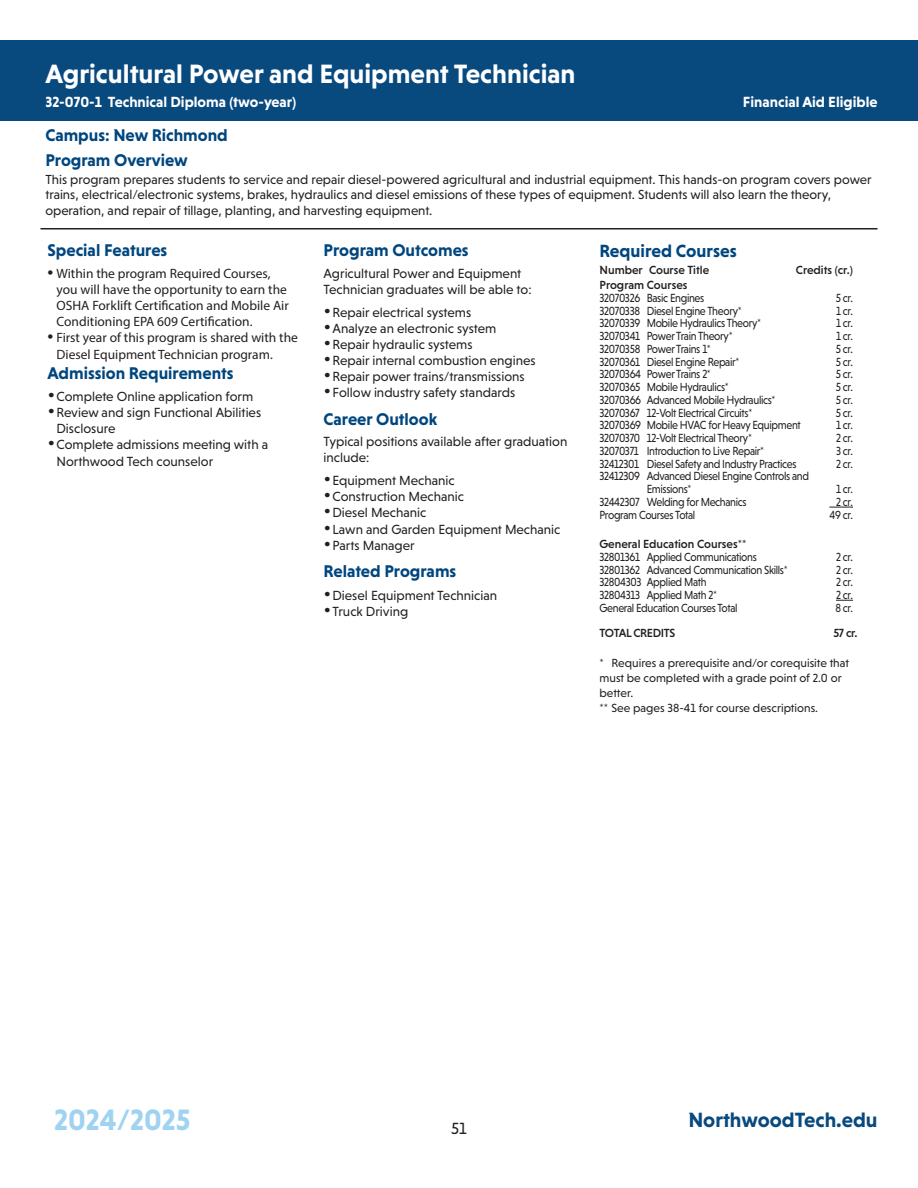
<style>
.page{position:relative;width:918px;height:1188px;background:#fff}
.page>*{position:absolute;margin:0;border:0;box-sizing:border-box;transform-origin:0 0}
.t1{font:700 30px "Niveau Grotesk";color:#a0d2f2}
.B2_-_Pro_Cert_header{font:700 27px "Niveau Grotesk";color:#fff}
.t2{font:700 21px "Niveau Grotesk";color:#08497e}
.C3_-_Curriculum_header{font:700 18px "Niveau Grotesk";color:#00467e}
.B3_-_Pro_Cert_subheader{font:700 17.25px "Niveau Grotesk";color:#00467e}
.B6_-_Pro_Cert_locations{font:700 17.25px "Niveau Grotesk";color:#00467e}
.B1_-_Pro_Cert_text{font:700 17.25px "Niveau Grotesk";color:#00467e}
.t3{font:16.5px "Niveau Grotesk";color:#231f20}
.Pro_Cert_designation_Fin_Aid_Eligible{font:700 15px "Niveau Grotesk";color:#fff}
.B1_-_Pro_Cert_text-2{font:13.5px/16.2px "Niveau Grotesk";color:#231f20}
.t4{font:13.5px/16.2px "Myriad Pro";color:#231f20}
.B1_-_Pro_Cert_text-3{font:13.35px/15.5px "Niveau Grotesk";color:#231f20}
.Curriculum_text_2021{font:12px "Niveau Grotesk";letter-spacing:-.03em;color:#231f20;scale:.9 1}
.Curriculum_text_2021-2{font:12px/15px "Niveau Grotesk";color:#231f20}
.C2_-_Curriculum_text_bold{font:500 12px "Niveau Grotesk";color:#231f20}
.C1_-_Curriculum_text{font:500 12px "Niveau Grotesk";color:#231f20}
.C1_-_Curriculum_text-2{font:500 12px "Niveau Grotesk";letter-spacing:-.03em;color:#231f20}
.s1{font-size:21px}
</style>
<div class="page">
<div style="left:0;top:40px;width:918px;height:82px;background:#08497e"></div>
<svg style="left:829px;top:507px;width:24px;height:1px"></svg>
<svg style="left:836px;top:600px;width:17px;height:1px"></svg>
<hr style="left:40px;top:228px;width:838px;height:2px;background:#231f20">
<p class="B2_-_Pro_Cert_header" style="left:45px;top:58px;width:532px">Agricultural Power and Equipment Technician</p>
<p class="Pro_Cert_designation_Fin_Aid_Eligible" style="left:45px;top:94px;width:252px">32-070-1 Technical Diploma (two-year)</p>
<p class="Pro_Cert_designation_Fin_Aid_Eligible" style="left:743px;top:94px;width:136px">Financial Aid Eligible</p>
<p class="B6_-_Pro_Cert_locations" style="left:45px;top:125px;width:184px">Campus: New Richmond</p>
<p class="B3_-_Pro_Cert_subheader" style="left:45px;top:150px;width:144px">Program Overview</p>
<p class="B1_-_Pro_Cert_text-3" style="left:45px;top:171px;width:828px">This program prepares students to service and repair diesel-powered agricultural and industrial equipment. This hands-on program covers power trains, electrical/electronic systems, brakes, hydraulics and diesel emissions of these types of equipment. Students will also learn the theory, operation, and repair of tillage, planting, and harvesting equipment.</p>
<p class="B3_-_Pro_Cert_subheader" style="left:48px;top:240px;width:121px">Special Features</p>
<p class="t4" style="left:57px;top:265px;width:234px;text-indent:-9px"><span class="s1">•</span> Within the program Required Courses, you will have the opportunity to earn the OSHA Forklift Certification and Mobile Air Conditioning EPA 609 Certification.</p>
<p class="t4" style="left:57px;top:329px;width:243px;text-indent:-9px"><span class="s1">•</span> First year of this program is shared with the<br>Diesel Equipment Technician program.</p>
<p class="B3_-_Pro_Cert_subheader" style="left:48px;top:363px;width:188px">Admission Requirements</p>
<p class="B1_-_Pro_Cert_text-2" style="left:48px;top:388px;width:207px"><span class="s1">•</span>Complete Online application form</p>
<p class="B1_-_Pro_Cert_text-2" style="left:57px;top:404px;width:206px;text-indent:-9px"><span class="s1">•</span>Review and sign Functional Abilities<br>Disclosure</p>
<p class="B1_-_Pro_Cert_text-2" style="left:57px;top:437px;width:213px;text-indent:-9px"><span class="s1">•</span>Complete admissions meeting with a<br>Northwood Tech counselor</p>
<p class="C3_-_Curriculum_header" style="left:600px;top:240px;width:139px">Required Courses</p>
<p class="C1_-_Curriculum_text" style="left:600px;top:263px;width:111px">Number Course Title</p>
<p class="C1_-_Curriculum_text" style="left:796px;top:263px;width:59px">Credits (cr.)</p>
<p class="C2_-_Curriculum_text_bold" style="left:600px;top:278px;width:89px">Program Courses</p>
<p class="Curriculum_text_2021" style="left:600px;top:291px;width:118px">32070326 Basic Engines</p>
<p class="Curriculum_text_2021" style="left:836px;top:291px;width:21px">5 cr.</p>
<p class="Curriculum_text_2021" style="left:600px;top:304px;width:160px">32070338 Diesel Engine Theory*</p>
<p class="Curriculum_text_2021" style="left:836px;top:304px;width:20px">1 cr.</p>
<p class="Curriculum_text_2021" style="left:600px;top:317px;width:181px">32070339 Mobile Hydraulics Theory*</p>
<p class="Curriculum_text_2021" style="left:836px;top:317px;width:20px">1 cr.</p>
<p class="Curriculum_text_2021" style="left:600px;top:329px;width:149px">32070341 Power Train Theory*</p>
<p class="Curriculum_text_2021" style="left:836px;top:329px;width:20px">1 cr.</p>
<p class="Curriculum_text_2021" style="left:600px;top:342px;width:125px">32070358 Power Trains 1*</p>
<p class="Curriculum_text_2021" style="left:836px;top:342px;width:21px">5 cr.</p>
<p class="Curriculum_text_2021" style="left:600px;top:355px;width:157px">32070361 Diesel Engine Repair*</p>
<p class="Curriculum_text_2021" style="left:836px;top:355px;width:21px">5 cr.</p>
<p class="Curriculum_text_2021" style="left:600px;top:368px;width:125px">32070364 Power Trains 2*</p>
<p class="Curriculum_text_2021" style="left:836px;top:368px;width:21px">5 cr.</p>
<p class="Curriculum_text_2021" style="left:600px;top:380px;width:145px">32070365 Mobile Hydraulics*</p>
<p class="Curriculum_text_2021" style="left:836px;top:380px;width:21px">5 cr.</p>
<p class="Curriculum_text_2021" style="left:600px;top:393px;width:197px">32070366 Advanced Mobile Hydraulics*</p>
<p class="Curriculum_text_2021" style="left:836px;top:393px;width:21px">5 cr.</p>
<p class="Curriculum_text_2021" style="left:600px;top:406px;width:171px">32070367 12-Volt Electrical Circuits*</p>
<p class="Curriculum_text_2021" style="left:836px;top:406px;width:21px">5 cr.</p>
<p class="Curriculum_text_2021" style="left:600px;top:419px;width:225px">32070369 Mobile HVAC for Heavy Equipment</p>
<p class="Curriculum_text_2021" style="left:836px;top:419px;width:20px">1 cr.</p>
<p class="Curriculum_text_2021" style="left:600px;top:431px;width:171px">32070370 12-Volt Electrical Theory*</p>
<p class="Curriculum_text_2021" style="left:836px;top:431px;width:20px">2 cr.</p>
<p class="Curriculum_text_2021" style="left:600px;top:444px;width:184px">32070371 Introduction to Live Repair*</p>
<p class="Curriculum_text_2021" style="left:836px;top:444px;width:20px">3 cr.</p>
<p class="Curriculum_text_2021" style="left:600px;top:457px;width:220px">32412301 Diesel Safety and Industry Practices</p>
<p class="Curriculum_text_2021" style="left:836px;top:457px;width:20px">2 cr.</p>
<p class="Curriculum_text_2021" style="left:600px;top:470px;width:234px">32412309 Advanced Diesel Engine Controls and</p>
<p class="Curriculum_text_2021" style="left:647px;top:482px;width:51px">Emissions*</p>
<p class="Curriculum_text_2021" style="left:836px;top:482px;width:20px">1 cr.</p>
<p class="Curriculum_text_2021" style="left:600px;top:495px;width:165px">32442307 Welding for Mechanics</p>
<p class="Curriculum_text_2021" style="left:836px;top:495px;width:20px">2 cr.</p>
<p class="Curriculum_text_2021" style="left:600px;top:508px;width:108px">Program Courses Total</p>
<p class="Curriculum_text_2021" style="left:830px;top:508px;width:28px">49 cr.</p>
<p class="C2_-_Curriculum_text_bold" style="left:600px;top:537px;width:148px">General Education Courses**</p>
<p class="Curriculum_text_2021" style="left:600px;top:550px;width:176px">32801361 Applied Communications</p>
<p class="Curriculum_text_2021" style="left:836px;top:550px;width:20px">2 cr.</p>
<p class="Curriculum_text_2021" style="left:600px;top:563px;width:211px">32801362 Advanced Communication Skills*</p>
<p class="Curriculum_text_2021" style="left:836px;top:563px;width:20px">2 cr.</p>
<p class="Curriculum_text_2021" style="left:600px;top:575px;width:121px">32804303 Applied Math</p>
<p class="Curriculum_text_2021" style="left:836px;top:575px;width:20px">2 cr.</p>
<p class="Curriculum_text_2021" style="left:600px;top:588px;width:132px">32804313 Applied Math 2*</p>
<p class="Curriculum_text_2021" style="left:836px;top:588px;width:20px">2 cr.</p>
<p class="Curriculum_text_2021" style="left:600px;top:601px;width:155px">General Education Courses Total</p>
<p class="Curriculum_text_2021" style="left:835px;top:601px;width:21px">8 cr.</p>
<p class="C1_-_Curriculum_text-2" style="left:600px;top:626px;width:77px">TOTAL CREDITS</p>
<p class="C1_-_Curriculum_text" style="left:833px;top:626px;width:26px">57 cr.</p>
<p class="Curriculum_text_2021-2" style="left:600px;top:655px;width:251px">* Requires a prerequisite and/or corequisite that must be completed with a grade point of 2.0 or better.</p>
<p class="Curriculum_text_2021-2" style="left:600px;top:700px;width:220px">** See pages 38-41 for course descriptions.</p>
<p class="B3_-_Pro_Cert_subheader" style="left:324px;top:240px;width:147px">Program Outcomes</p>
<p class="B1_-_Pro_Cert_text-2" style="left:324px;top:265px;width:210px">Agricultural Power and Equipment<br>Technician graduates will be able to:</p>
<p class="B1_-_Pro_Cert_text-2" style="left:324px;top:304px;width:149px"><span class="s1">•</span>Repair electrical systems</p>
<p class="B1_-_Pro_Cert_text-2" style="left:324px;top:320px;width:174px"><span class="s1">•</span>Analyze an electronic system</p>
<p class="B1_-_Pro_Cert_text-2" style="left:324px;top:336px;width:150px"><span class="s1">•</span>Repair hydraulic systems</p>
<p class="B1_-_Pro_Cert_text-2" style="left:324px;top:353px;width:214px"><span class="s1">•</span>Repair internal combustion engines</p>
<p class="B1_-_Pro_Cert_text-2" style="left:324px;top:369px;width:203px"><span class="s1">•</span>Repair power trains/transmissions</p>
<p class="B1_-_Pro_Cert_text-2" style="left:324px;top:384px;width:193px"><span class="s1">•</span>Follow industry safety standards</p>
<p class="B3_-_Pro_Cert_subheader" style="left:324px;top:409px;width:115px">Career Outlook</p>
<p class="B1_-_Pro_Cert_text-2" style="left:324px;top:433px;width:245px">Typical positions available after graduation include:</p>
<p class="B1_-_Pro_Cert_text-2" style="left:324px;top:472px;width:133px"><span class="s1">•</span>Equipment Mechanic</p>
<p class="B1_-_Pro_Cert_text-2" style="left:324px;top:488px;width:142px"><span class="s1">•</span>Construction Mechanic</p>
<p class="B1_-_Pro_Cert_text-2" style="left:324px;top:505px;width:105px"><span class="s1">•</span>Diesel Mechanic</p>
<p class="B1_-_Pro_Cert_text-2" style="left:324px;top:521px;width:238px"><span class="s1">•</span>Lawn and Garden Equipment Mechanic</p>
<p class="B1_-_Pro_Cert_text-2" style="left:324px;top:537px;width:93px"><span class="s1">•</span>Parts Manager</p>
<p class="B1_-_Pro_Cert_text" style="left:324px;top:561px;width:134px">Related Programs</p>
<p class="B1_-_Pro_Cert_text-2" style="left:324px;top:587px;width:175px"><span class="s1">•</span>Diesel Equipment Technician</p>
<p class="B1_-_Pro_Cert_text-2" style="left:324px;top:603px;width:86px"><span class="s1">•</span>Truck Driving</p>
<h1 class="t1" style="left:54px;top:1102px;width:138px">2024/2025</h1>
<h3 class="t3" style="left:451px;top:1119px;width:17px">51</h3>
<h3 class="t2" style="left:689px;top:1108px;width:190px">NorthwoodTech.edu</h3>
</div>
